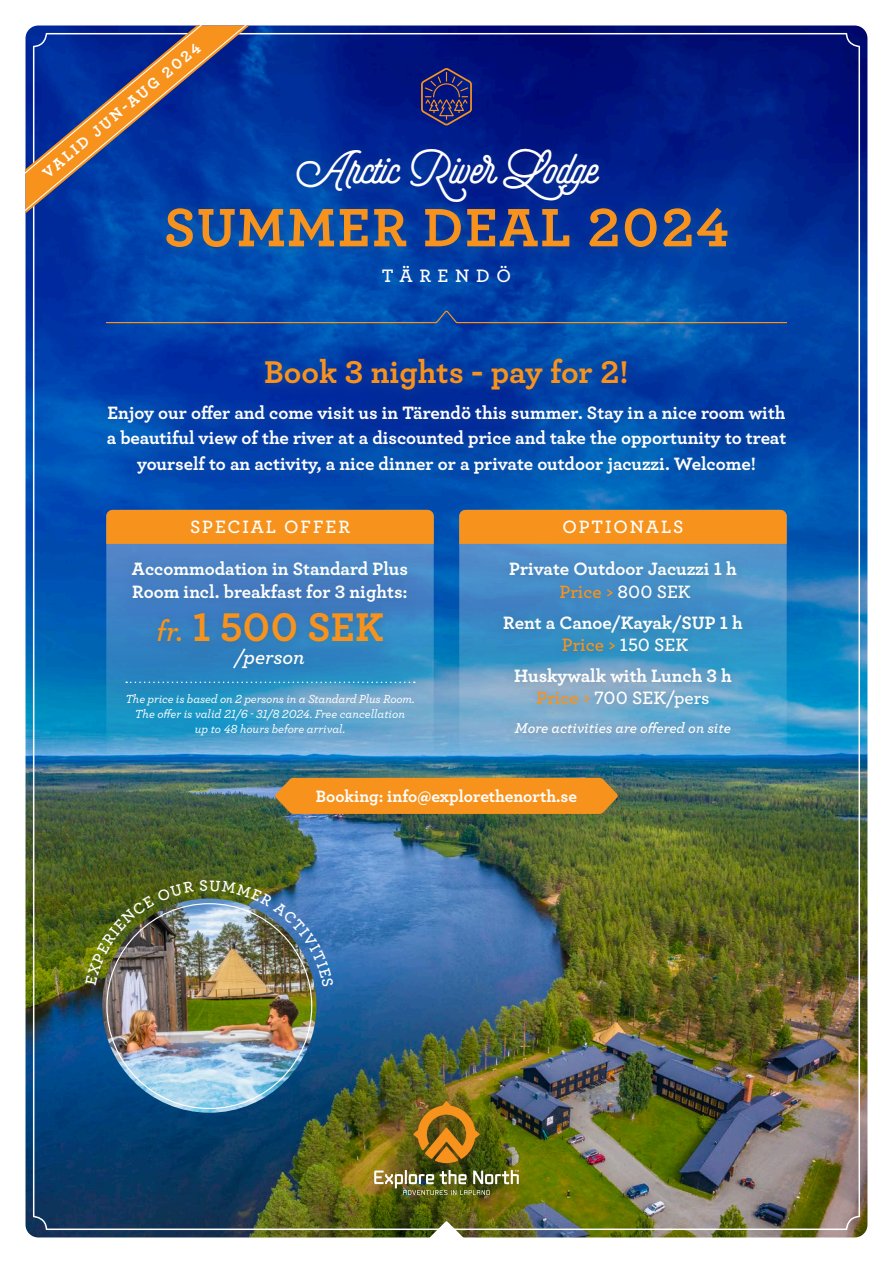
<style>
.page{position:relative;width:893px;height:1263px;background:#fff}
.page>*{position:absolute;margin:0;border:0;box-sizing:border-box;transform-origin:0 0}
.t1{font:700 56.7px "Archer";letter-spacing:.025em;color:#f7931d}
.t2{font:900 48px "Selfie";color:#fff}
.t3{font:700 42px "Archer";color:#f7931d}
.t4{font:700 33px "Archer";color:#f7931d}
.t5{font:italic 600 21px "Archer";color:#fff}
.t6{font:600 18.9px "Archer";letter-spacing:.35em;color:#fff}
.t7{font:700 18.75px/25.5px "Archer";color:#fff;text-align:center}
.t8{font:600 18.75px "Archer";color:#f7931d}
.t9{font:600 18.75px "Archer";letter-spacing:.1em;color:#fff}
.t10{font:600 18.75px "Archer";color:#fff}
.t11{font:700 17.25px "Archer";color:#fff}
.t12{font:700 15.75px "Archer";color:#fff}
.t13{font:italic 600 15px "Archer";color:#fff}
.t14{font:italic 500 12.3px "Archer";letter-spacing:-.01em;color:#fff}
.s1{color:#fff}
.s2{color:#f7931d}
.s3{font-weight:600;font-style:italic;font-size:30px}
</style>
<div class="page">
<img style="left:26px;top:26px;width:841px;height:1211px">
<img style="left:102px;top:898px;width:214px;height:215px;border-radius:107px">
<div style="left:360px;top:1090px;width:173px;height:120px;background:#5b3826;opacity:.7"></div>
<svg style="left:413px;top:1101px;width:67px;height:62px"></svg>
<img style="left:374px;top:1170px;width:145px;height:25px">
<svg style="left:106px;top:311px;width:681px;height:12px"></svg>
<svg style="left:421px;top:68px;width:51px;height:57px"></svg>
<div style="left:153px;top:197px;width:588px;height:65px;background:#3f728b;opacity:.3"></div>
<div style="left:283px;top:137px;width:330px;height:81px;background:#3f728b;opacity:.3"></div>
<div style="left:370px;top:254px;width:153px;height:44px;background:#3f728b;opacity:.3"></div>
<div style="left:252px;top:347px;width:388px;height:57px;background:#3f728b;opacity:.4"></div>
<div style="left:94px;top:393px;width:705px;height:96px;background:#3f728b;opacity:.4"></div>
<svg style="left:275px;top:778px;width:343px;height:36px"></svg>
<svg style="left:106px;top:510px;width:328px;height:244px"></svg>
<svg style="left:459px;top:510px;width:328px;height:244px"></svg>
<div style="left:106px;top:510px;width:328px;height:34px;background:#f7931d"></div>
<div style="left:459px;top:510px;width:328px;height:34px;background:#f7931d"></div>
<div style="left:493px;top:552px;width:260px;height:193px;background:#295670;opacity:.4"></div>
<svg style="left:126px;top:681px;width:289px;height:2px"></svg>
<div style="left:122px;top:552px;width:296px;height:61px;background:#467ec0"></div>
<div style="left:147px;top:603px;width:247px;height:77px;background:#295670;opacity:.35"></div>
<svg style="left:425px;top:1221px;width:43px;height:17px"></svg>
<svg style="left:26px;top:26px;width:241px;height:211px"></svg>
<img style="left:85px;top:881px;width:109px;height:105px">
<img style="left:200px;top:880px;width:134px;height:107px">
<p class="t12" style="left:37px;top:165px;width:202px;rotate:-40deg">VALID JUN-AUG 2024</p>
<p class="t2" style="left:296px;top:139px;width:303px">Arctic River Lodge</p>
<p class="t1" style="left:164px;top:183px;width:566px">SUMMER DEAL 2024</p>
<p class="t6" style="left:382px;top:261px;width:131px">TÄRENDÖ</p>
<p class="t4" style="left:264px;top:346px;width:366px">Book 3 nights - pay for 2!</p>
<p class="t7" style="left:107px;top:399px;width:681px">Enjoy our offer and come visit us in Tärendö this summer. Stay in a nice room with a beautiful view of the river at a discounted price and take the opportunity to treat yourself to an activity, a nice dinner or a private outdoor jacuzzi. Welcome!</p>
<p class="t9" style="left:190px;top:513px;width:161px">SPECIAL OFFER</p>
<p class="t9" style="left:562px;top:513px;width:123px">OPTIONALS</p>
<p class="t7" style="left:509px;top:555px;width:229px">Private Outdoor Jacuzzi 1 h</p>
<p class="t8" style="left:559px;top:577px;width:133px">Price &gt; <span class="s1">800 SEK</span></p>
<p class="t7" style="left:503px;top:608px;width:241px">Rent a Canoe/Kayak/SUP 1 h</p>
<p class="t8" style="left:562px;top:631px;width:128px">Price &gt; <span class="s1">150 SEK</span></p>
<p class="t7" style="left:514px;top:662px;width:219px">Huskywalk with Lunch 3 h</p>
<p class="t10" style="left:536px;top:684px;width:174px"><span class="s2">Price &gt;</span> 700 SEK/pers</p>
<p class="t13" style="left:515px;top:716px;width:218px">More activities are offered on site</p>
<p class="t7" style="left:132px;top:555px;width:278px">Accommodation in Standard Plus</p>
<p class="t7" style="left:132px;top:578px;width:277px">Room incl. breakfast for 3 nights:</p>
<p class="t3" style="left:156px;top:594px;width:229px"><span class="s3">fr.</span> 1 500 SEK</p>
<p class="t5" style="left:235px;top:641px;width:71px">/person</p>
<p class="t14" style="left:125px;top:690px;width:291px">The price is based on 2 persons in a Standard Plus Room.</p>
<p class="t14" style="left:135px;top:705px;width:272px">The offer is valid 21/6 - 31/8 2024. Free cancellation</p>
<p class="t14" style="left:195px;top:720px;width:152px">up to 48 hours before arrival.</p>
<p class="t11" style="left:316px;top:782px;width:263px">Booking: info@explorethenorth.se</p>
</div>
